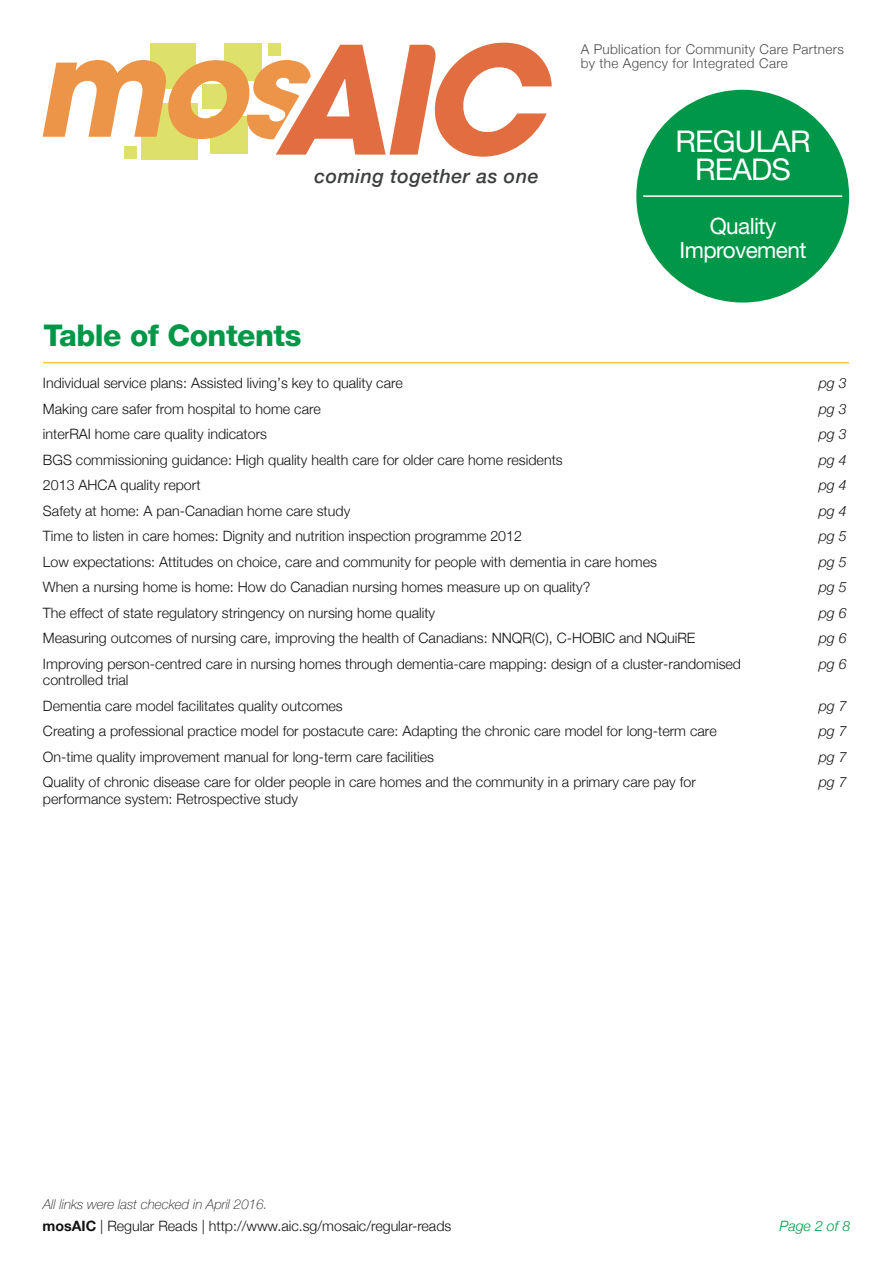
<style>
.page{position:relative;width:893px;height:1263px;background:#fff}
.page>*{position:absolute;margin:0;border:0;box-sizing:border-box;transform-origin:0 0}
.t1{font:800 30px "Helvetica Neue";letter-spacing:-.015em;color:#009848}
.t2{font:30px/28.5px "Helvetica Neue LT Std";letter-spacing:-.025em;color:#fff;text-align:center}
.t3{font:22.5px/24px "Helvetica Neue LT Std";letter-spacing:-.025em;color:#fff;text-align:center}
.t4{font:italic 500 19.5px "Helvetica Neue";letter-spacing:.025em;color:#3d3f3f}
.t5{font:300 14.25px/25.5px "Helvetica Neue";color:#121212}
.t6{font:italic 300 14.25px "Helvetica Neue";color:#121212}
.t7{font:italic 300 14.25px "Helvetica Neue";color:#009848}
.t8{font:300 13.5px/13.5px "Helvetica Neue";letter-spacing:.025em;color:#4a4c4b}
.t9{font:italic 100 13.5px "Helvetica Neue";color:#121212}
.s1{font-weight:700}
</style>
<div class="page">
<div style="left:636px;top:90px;width:213px;height:213px;background:#009848;border-radius:50%"></div>
<hr style="left:643px;top:195px;width:199px;height:2px;background:#fff">
<hr style="left:43px;top:362px;width:806px;height:1px;background:#f8c73d">
<div style="left:142px;top:103px;width:56px;height:56px;background:#dee169"></div>
<div style="left:124px;top:146px;width:13px;height:13px;background:#dee169"></div>
<svg style="left:43px;top:43px;width:509px;height:114px"></svg>
<h3 class="t4" style="left:314px;top:159px;width:226px">coming together as one</h3>
<h1 class="t1" style="left:43px;top:318px;width:259px">Table of Contents</h1>
<p class="t8" style="left:581px;top:42px;width:265px">A Publication for Community Care Partners by the Agency for Integrated Care</p>
<h1 class="t2" style="left:675px;top:127px;width:137px">REGULAR<br>READS</h1>
<h2 class="t3" style="left:679px;top:213px;width:128px">Quality<br>Improvement</h2>
<p class="t5" style="left:43px;top:370px;width:361px">Individual service plans: Assisted living’s key to quality care</p>
<p class="t6" style="left:819px;top:375px;width:29px">pg 3</p>
<p class="t5" style="left:43px;top:396px;width:279px">Making care safer from hospital to home care</p>
<p class="t6" style="left:819px;top:400px;width:29px">pg 3</p>
<p class="t5" style="left:43px;top:421px;width:226px">interRAI home care quality indicators</p>
<p class="t6" style="left:819px;top:426px;width:29px">pg 3</p>
<p class="t5" style="left:43px;top:447px;width:521px">BGS commissioning guidance: High quality health care for older care home residents</p>
<p class="t6" style="left:819px;top:451px;width:29px">pg 4</p>
<p class="t5" style="left:43px;top:472px;width:159px">2013 AHCA quality report</p>
<p class="t6" style="left:819px;top:477px;width:29px">pg 4</p>
<p class="t5" style="left:43px;top:498px;width:309px">Safety at home: A pan-Canadian home care study</p>
<p class="t6" style="left:819px;top:502px;width:29px">pg 4</p>
<p class="t5" style="left:43px;top:523px;width:481px">Time to listen in care homes: Dignity and nutrition inspection programme 2012</p>
<p class="t6" style="left:819px;top:528px;width:29px">pg 5</p>
<p class="t5" style="left:43px;top:549px;width:615px">Low expectations: Attitudes on choice, care and community for people with dementia in care homes</p>
<p class="t6" style="left:819px;top:553px;width:29px">pg 5</p>
<p class="t5" style="left:43px;top:574px;width:549px">When a nursing home is home: How do Canadian nursing homes measure up on quality?</p>
<p class="t6" style="left:819px;top:579px;width:29px">pg 5</p>
<p class="t5" style="left:43px;top:599px;width:394px">The effect of state regulatory stringency on nursing home quality</p>
<p class="t6" style="left:819px;top:604px;width:29px">pg 6</p>
<p class="t5" style="left:43px;top:625px;width:654px">Measuring outcomes of nursing care, improving the health of Canadians: NNQR(C), C-HOBIC and NQuiRE</p>
<p class="t6" style="left:819px;top:630px;width:29px">pg 6</p>
<p class="t5" style="left:43px;top:650px;width:700px">Improving person-centred care in nursing homes through dementia-care mapping: design of a cluster-randomised</p>
<p class="t6" style="left:819px;top:655px;width:29px">pg 6</p>
<p class="t5" style="left:43px;top:667px;width:301px">controlled trial<br>Dementia care model facilitates quality outcomes</p>
<p class="t6" style="left:819px;top:697px;width:29px">pg 7</p>
<p class="t5" style="left:43px;top:718px;width:675px">Creating a professional practice model for postacute care: Adapting the chronic care model for long-term care</p>
<p class="t6" style="left:819px;top:723px;width:29px">pg 7</p>
<p class="t5" style="left:43px;top:743px;width:393px">On-time quality improvement manual for long-term care facilities</p>
<p class="t6" style="left:819px;top:748px;width:29px">pg 7</p>
<p class="t5" style="left:43px;top:769px;width:654px">Quality of chronic disease care for older people in care homes and the community in a primary care pay for</p>
<p class="t6" style="left:819px;top:774px;width:29px">pg 7</p>
<p class="t5" style="left:43px;top:785px;width:256px">performance system: Retrospective study</p>
<p class="t9" style="left:43px;top:1193px;width:226px">All links were last checked in April 2016.</p>
<p class="t5" style="left:43px;top:1213px;width:410px"><span class="s1">mosAIC</span> | Regular Reads | http://www.aic.sg/mosaic/regular-reads</p>
<p class="t7" style="left:779px;top:1218px;width:73px">Page 2 of 8</p>
</div>
